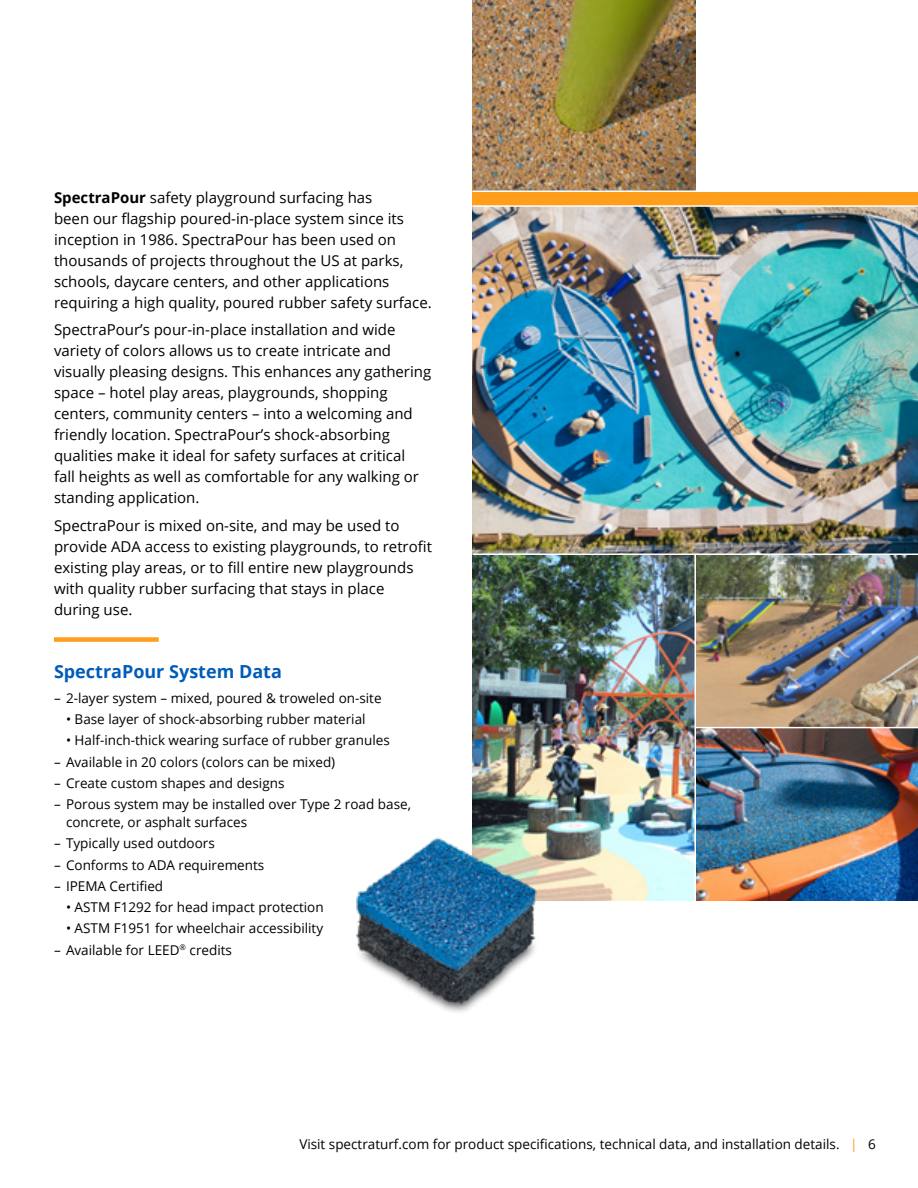
<style>
.page{position:relative;width:918px;height:1188px;background:#fff}
.page>*{position:absolute;margin:0;border:0;box-sizing:border-box;transform-origin:0 0}
.t1{font:700 18px "Open Sans";color:#005cb9}
.t2{font:15px/21px "Open Sans";color:#000}
.t3{font:13.5px/18px "Open Sans";color:#000}
.s1{font-weight:700}
.s2{color:#ff9e1a}
</style>
<div class="page">
<img style="left:472px;top:207px;width:446px;height:694px">
<img style="left:472px;top:0;width:223px;height:190px">
<img style="left:356px;top:817px;width:236px;height:195px">
<div style="left:472px;top:191px;width:446px;height:15px;background:#ff9e1a"></div>
<hr style="left:472px;top:554px;width:446px;height:1px;background:#fff">
<hr style="left:472px;top:205px;width:446px;height:2px;background:#fff">
<hr style="left:696px;top:727px;width:222px;height:1px;background:#fff">
<hr style="left:694px;top:554px;width:2px;height:348px;background:#fff">
<div style="left:54px;top:637px;width:105px;height:5px;background:#ff9e1a"></div>
<hr style="left:472px;top:190px;width:446px;height:2px;background:#fff">
<p class="t2" style="left:54px;top:186px;width:379px"><span class="s1">SpectraPour</span> safety playground surfacing has<br>been our flagship poured-in-place system since its inception in 1986. SpectraPour has been used on thousands of projects throughout the US at parks, schools, daycare centers, and other applications requiring a high quality, poured rubber safety surface.</p>
<p class="t2" style="left:54px;top:319px;width:379px">SpectraPour’s pour-in-place installation and wide variety of colors allows us to create intricate and visually pleasing designs. This enhances any gathering space – hotel play areas, playgrounds, shopping centers, community centers – into a welcoming and friendly location. SpectraPour’s shock-absorbing qualities make it ideal for safety surfaces at critical<br>fall heights as well as comfortable for any walking or standing application.</p>
<p class="t2" style="left:54px;top:515px;width:379px">SpectraPour is mixed on-site, and may be used to provide ADA access to existing playgrounds, to retrofit existing play areas, or to fill entire new playgrounds with quality rubber surfacing that stays in place during use.</p>
<p class="t1" style="left:54px;top:659px;width:229px">SpectraPour System Data</p>
<p class="t3" style="left:54px;top:689px;width:329px">– 2-layer system – mixed, poured &amp; troweled on-site</p>
<p class="t3" style="left:66px;top:710px;width:301px">• Base layer of shock-absorbing rubber material</p>
<p class="t3" style="left:66px;top:731px;width:325px">• Half-inch-thick wearing surface of rubber granules</p>
<p class="t3" style="left:54px;top:752px;width:283px">– Available in 20 colors (colors can be mixed)</p>
<p class="t3" style="left:54px;top:774px;width:232px">– Create custom shapes and designs</p>
<p class="t3" style="left:66px;top:795px;width:347px;text-indent:-12px">– Porous system may be installed over Type 2 road base, concrete, or asphalt surfaces</p>
<p class="t3" style="left:54px;top:834px;width:162px">– Typically used outdoors</p>
<p class="t3" style="left:54px;top:855px;width:212px">– Conforms to ADA requirements</p>
<p class="t3" style="left:54px;top:877px;width:111px">– IPEMA Certified</p>
<p class="t3" style="left:66px;top:898px;width:259px">• ASTM F1292 for head impact protection</p>
<p class="t3" style="left:66px;top:919px;width:259px">• ASTM F1951 for wheelchair accessibility</p>
<p class="t3" style="left:54px;top:940px;width:179px">– Available for LEED<sup>®</sup> credits</p>
<p class="t3" style="left:299px;top:1134px;width:578px">Visit spectraturf.com for product specifications, technical data, and installation details. <span class="s2">|</span> 6</p>
</div>
